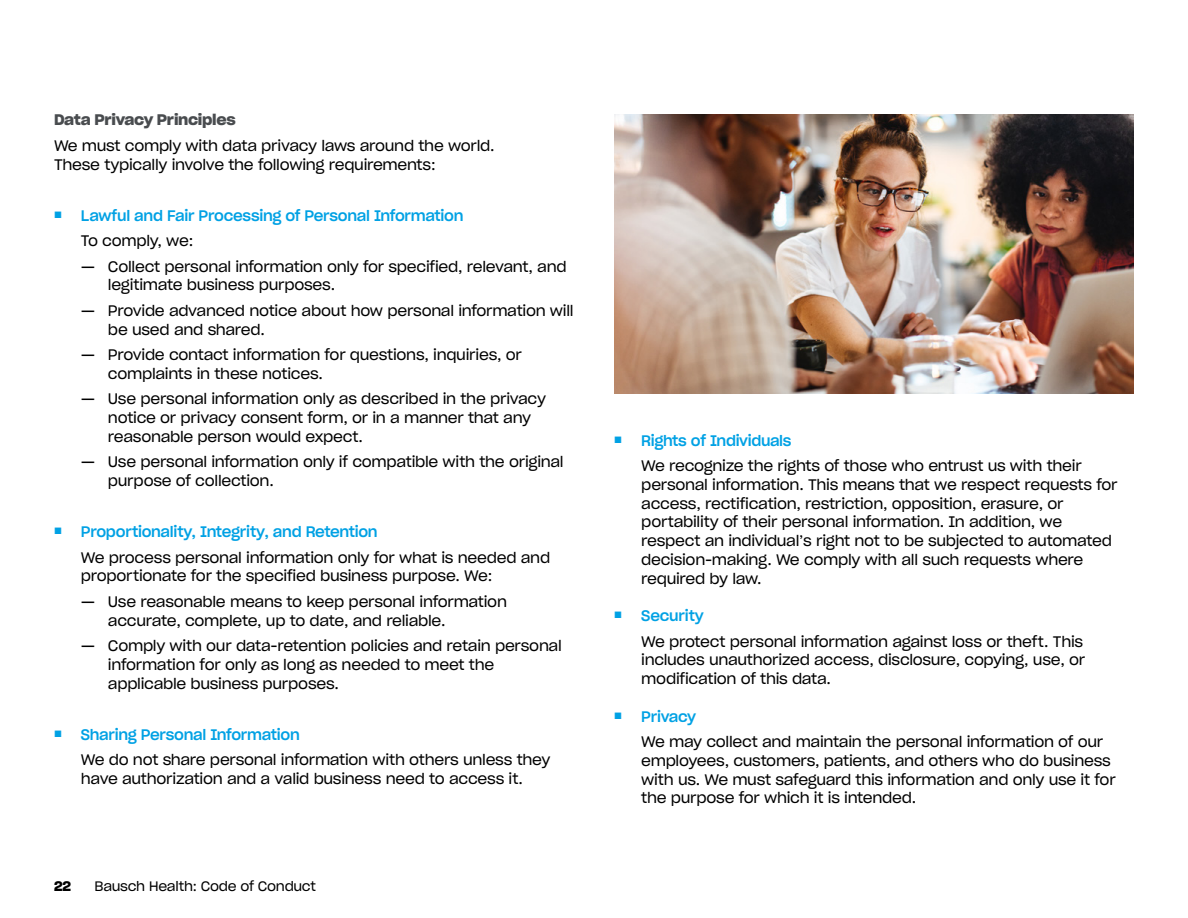
<style>
.page{position:relative;width:1188px;height:918px;background:#fff}
.page>*{position:absolute;margin:0;border:0;box-sizing:border-box;transform-origin:0 0}
.t1{font:15px/18.8px "Sharp Grotesk Book 20";letter-spacing:-.02em;color:#000}
.t2{font:15px "Sharp Grotesk Medium 20";letter-spacing:-.02em;color:#00a1e4}
.t3{font:15px "Sharp Grotesk Sm Bold 21";letter-spacing:-.02em;color:#494c4f}
.t4{font:13.5px "Sharp Grotesk Book 20";letter-spacing:-.02em;color:#000}
.t5{font:13.5px "Sharp Grotesk Sm Bold 20";color:#000}
</style>
<div class="page">
<img style="left:614px;top:115px;width:520px;height:278px">
<p class="t3" style="left:54px;top:108px;width:183px">Data Privacy Principles</p>
<p class="t1" style="left:54px;top:136px;width:442px">We must comply with data privacy laws around the world.<br>These typically involve the following requirements:</p>
<p class="t2" style="left:54px;top:203px;width:411px"><sup>■</sup> Lawful and Fair Processing of Personal Information</p>
<p class="t1" style="left:81px;top:231px;width:114px">To comply, we:</p>
<p class="t1" style="left:108px;top:256px;width:460px;text-indent:-27px">— Collect personal information only for specified, relevant, and legitimate business purposes.</p>
<p class="t1" style="left:108px;top:301px;width:467px;text-indent:-27px">— Provide advanced notice about how personal information will be used and shared.</p>
<p class="t1" style="left:108px;top:345px;width:416px;text-indent:-27px">— Provide contact information for questions, inquiries, or complaints in these notices.</p>
<p class="t1" style="left:108px;top:389px;width:440px;text-indent:-27px">— Use personal information only as described in the privacy notice or privacy consent form, or in a manner that any reasonable person would expect.</p>
<p class="t1" style="left:108px;top:452px;width:457px;text-indent:-27px">— Use personal information only if compatible with the original purpose of collection.</p>
<p class="t2" style="left:54px;top:520px;width:325px"><sup>■</sup> Proportionality, Integrity, and Retention</p>
<p class="t1" style="left:81px;top:547px;width:471px">We process personal information only for what is needed and proportionate for the specified business purpose. We:</p>
<p class="t1" style="left:108px;top:592px;width:401px;text-indent:-27px">— Use reasonable means to keep personal information accurate, complete, up to date, and reliable.</p>
<p class="t1" style="left:108px;top:636px;width:455px;text-indent:-27px">— Comply with our data-retention policies and retain personal information for only as long as needed to meet the applicable business purposes.</p>
<p class="t2" style="left:54px;top:722px;width:247px"><sup>■</sup> Sharing Personal Information</p>
<p class="t1" style="left:81px;top:750px;width:471px">We do not share personal information with others unless they have authorization and a valid business need to access it.</p>
<p class="t5" style="left:54px;top:875px;width:18px">22</p>
<p class="t4" style="left:94px;top:876px;width:223px">Bausch Health: Code of Conduct</p>
<p class="t2" style="left:614px;top:428px;width:179px"><sup>■</sup> Rights of Individuals</p>
<p class="t1" style="left:641px;top:456px;width:478px">We recognize the rights of those who entrust us with their personal information. This means that we respect requests for access, rectification, restriction, opposition, erasure, or portability of their personal information. In addition, we respect an individual’s right not to be subjected to automated decision-making. We comply with all such requests where required by law.</p>
<p class="t2" style="left:614px;top:603px;width:91px"><sup>■</sup> Security</p>
<p class="t1" style="left:641px;top:631px;width:445px">We protect personal information against loss or theft. This includes unauthorized access, disclosure, copying, use, or modification of this data.</p>
<p class="t2" style="left:614px;top:704px;width:83px"><sup>■</sup> Privacy</p>
<p class="t1" style="left:641px;top:732px;width:476px">We may collect and maintain the personal information of our employees, customers, patients, and others who do business with us. We must safeguard this information and only use it for the purpose for which it is intended.</p>
</div>
